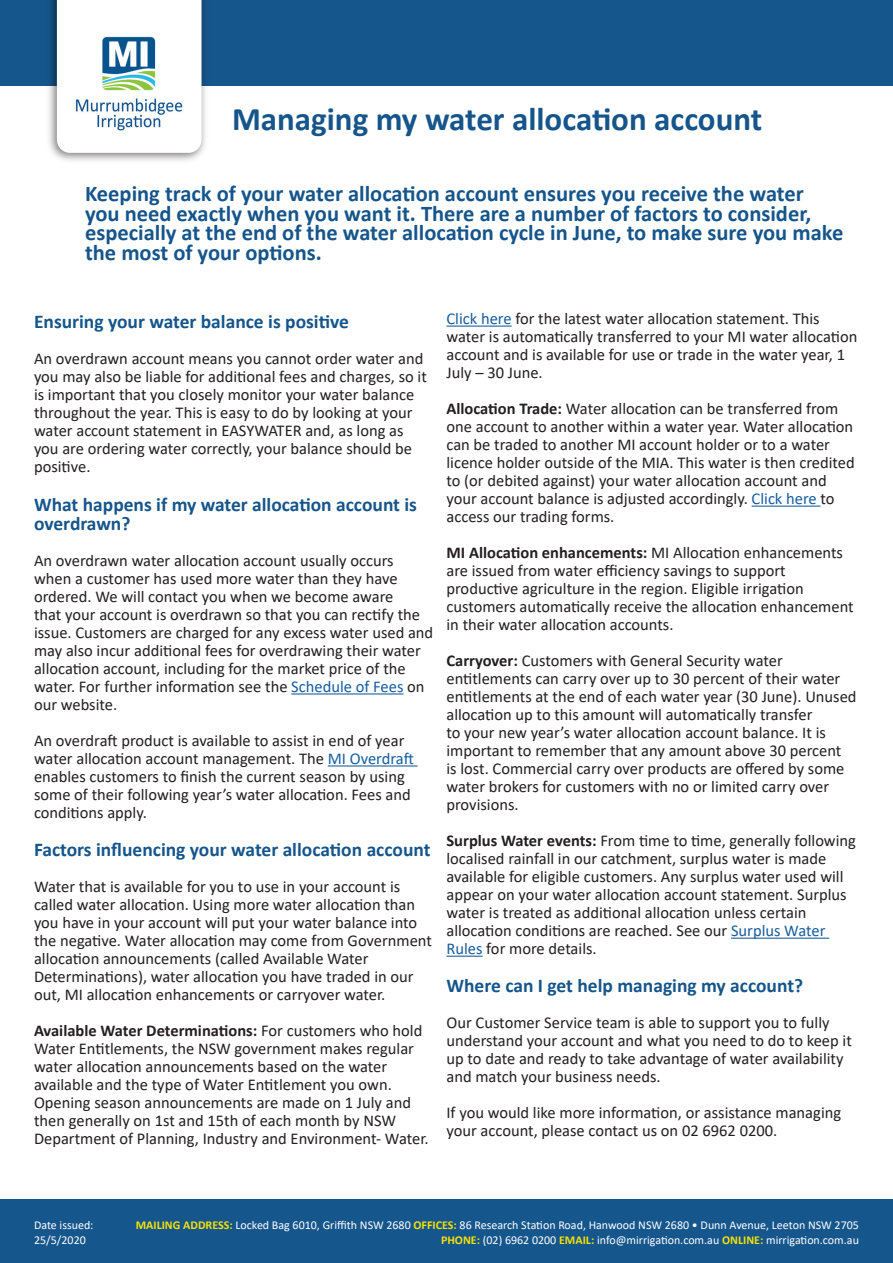
<style>
.page{position:relative;width:893px;height:1263px;background:#fff}
.page>*{position:absolute;margin:0;border:0;box-sizing:border-box;transform-origin:0 0}
.t1{font:700 33px "Calibri";color:#15558b}
.t2{font:700 22.5px/19.5px "Calibri";color:#15558b}
.t3{font:700 19.5px/19.5px "Calibri";color:#15558b}
.t4{font:16.5px/18px "Calibri";color:#231f20}
.t5{font:12px/14.4px "Calibri";color:#fff;text-align:right}
.s1{color:#175d9e}
.s2{font-weight:700}
.s3{font-weight:700;color:#f7e107}
</style>
<div class="page">
<div style="left:0;top:0;width:893px;height:85px;background:#15568c"></div>
<img style="left:44px;top:0;width:168px;height:161px">
<div style="left:57px;top:0;width:145px;height:153px;background:#fff"></div>
<img style="left:71px;top:35px;width:117px;height:96px">
<div style="left:0;top:1199px;width:893px;height:64px;background:#15568c"></div>
<hr style="left:291px;top:693px;width:112px;height:1px;background:#175d9e">
<hr style="left:328px;top:765px;width:90px;height:1px;background:#175d9e">
<hr style="left:446px;top:326px;width:66px;height:1px;background:#175d9e">
<hr style="left:752px;top:506px;width:69px;height:1px;background:#175d9e">
<hr style="left:731px;top:938px;width:98px;height:1px;background:#175d9e">
<hr style="left:446px;top:956px;width:37px;height:1px;background:#175d9e">
<p class="t1" style="left:232px;top:95px;width:532px">Managing my water allocation account</p>
<p class="t2" style="left:85px;top:184px;width:760px">Keeping track of your water allocation account ensures you receive the water you need exactly when you want it. There are a number of factors to consider, especially at the end of the water allocation cycle in June, to make sure you make the most of your options.</p>
<p class="t3" style="left:34px;top:311px;width:316px">Ensuring your water balance is positive</p>
<p class="t4" style="left:34px;top:349px;width:394px">An overdrawn account means you cannot order water and you may also be liable for additional fees and charges, so it is important that you closely monitor your water balance throughout the year. This is easy to do by looking at your water account statement in EASYWATER and, as long as you are ordering water correctly, your balance should be positive.</p>
<p class="t3" style="left:34px;top:494px;width:384px">What happens if my water allocation account is overdrawn?</p>
<p class="t4" style="left:34px;top:551px;width:401px">An overdrawn water allocation account usually occurs when a customer has used more water than they have ordered. We will contact you when we become aware<br>that your account is overdrawn so that you can rectify the issue. Customers are charged for any excess water used and may also incur additional fees for overdrawing their water allocation account, including for the market price of the water. For further information see the <span class="s1">Schedule of Fees</span> on our website.</p>
<p class="t4" style="left:34px;top:731px;width:381px">An overdraft product is available to assist in end of year water allocation account management. The <span class="s1">MI Overdraft </span>enables customers to finish the current season by using some of their following year’s water allocation. Fees and conditions apply.</p>
<p class="t3" style="left:34px;top:839px;width:398px">Factors influencing your water allocation account</p>
<p class="t4" style="left:34px;top:877px;width:399px">Water that is available for you to use in your account is called water allocation. Using more water allocation than you have in your account will put your water balance into the negative. Water allocation may come from Government allocation announcements (called Available Water Determinations), water allocation you have traded in our out, MI allocation enhancements or carryover water.</p>
<p class="t4" style="left:34px;top:1021px;width:396px"><span class="s2">Available Water Determinations:</span> For customers who hold Water Entitlements, the NSW government makes regular water allocation announcements based on the water available and the type of Water Entitlement you own.<br>Opening season announcements are made on 1 July and then generally on 1st and 15th of each month by NSW Department of Planning, Industry and Environment- Water.</p>
<p class="t4" style="left:446px;top:309px;width:412px"><span class="s1">Click here</span> for the latest water allocation statement. This water is automatically transferred to your MI water allocation account and is available for use or trade in the water year, 1<br>July – 30 June.</p>
<p class="t4" style="left:446px;top:399px;width:410px"><span class="s2">Allocation Trade:</span> Water allocation can be transferred from one account to another within a water year. Water allocation can be traded to another MI account holder or to a water licence holder outside of the MIA. This water is then credited to (or debited against) your water allocation account and your account balance is adjusted accordingly. <span class="s1">Click here</span> to access our trading forms.</p>
<p class="t4" style="left:446px;top:543px;width:409px"><span class="s2">MI Allocation enhancements:</span> MI Allocation enhancements are issued from water efficiency savings to support productive agriculture in the region. Eligible irrigation customers automatically receive the allocation enhancement in their water allocation accounts.</p>
<p class="t4" style="left:446px;top:651px;width:412px"><span class="s2">Carryover:</span> Customers with General Security water entitlements can carry over up to 30 percent of their water entitlements at the end of each water year (30 June). Unused allocation up to this amount will automatically transfer<br>to your new year’s water allocation account balance. It is important to remember that any amount above 30 percent<br>is lost. Commercial carry over products are offered by some water brokers for customers with no or limited carry over provisions.</p>
<p class="t4" style="left:446px;top:831px;width:411px"><span class="s2">Surplus Water events:</span> From time to time, generally following localised rainfall in our catchment, surplus water is made available for eligible customers. Any surplus water used will appear on your water allocation account statement. Surplus water is treated as additional allocation unless certain allocation conditions are reached. See our <span class="s1">Surplus Water Rules</span> for more details.</p>
<p class="t3" style="left:446px;top:975px;width:358px">Where can I get help managing my account?</p>
<p class="t4" style="left:446px;top:1013px;width:407px">Our Customer Service team is able to support you to fully understand your account and what you need to do to keep it up to date and ready to take advantage of water availability and match your business needs.</p>
<p class="t4" style="left:446px;top:1103px;width:396px">If you would like more information, or assistance managing your account, please contact us on 02 6962 0200.</p>
<p class="t5" style="left:34px;top:1218px;width:61px;text-align:left">Date issued:<br>25/5/2020</p>
<p class="t5" style="left:136px;top:1218px;width:725px"><span class="s3">MAILING ADDRESS:</span> Locked Bag 6010, Griffith NSW 2680 <span class="s3">OFFICES:</span> 86 Research Station Road, Hanwood NSW 2680 • Dunn Avenue, Leeton NSW 2705<br><span class="s3">PHONE:</span> (02) 6962 0200 <span class="s3">EMAIL:</span> info@mirrigation.com.au <span class="s3">ONLINE:</span> mirrigation.com.au</p>
</div>
